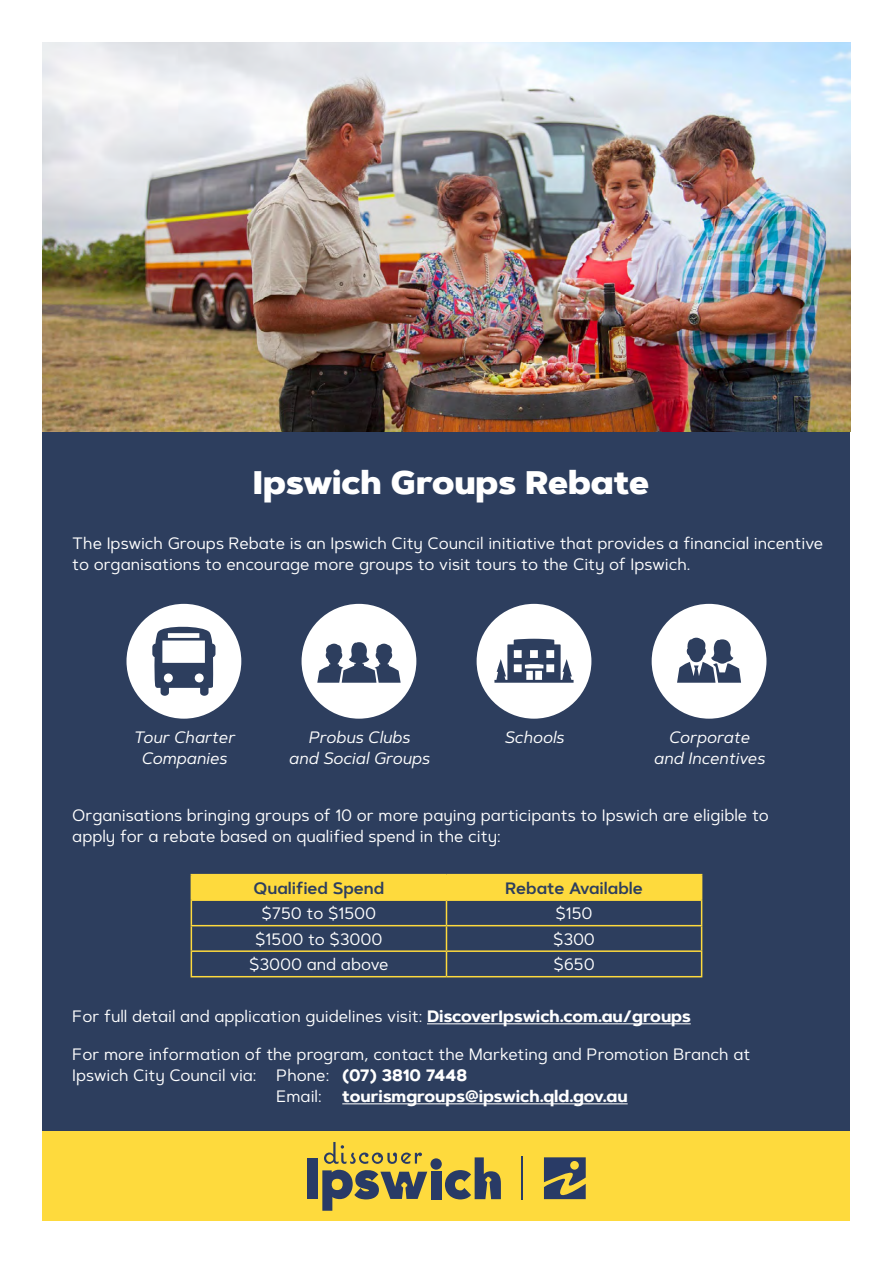
<style>
.page{position:relative;width:893px;height:1263px;background:#fff}
.page>*{position:absolute;margin:0;border:0;box-sizing:border-box;transform-origin:0 0}
.t1{font:900 32.7px "Artegra Sans Alt";color:#fff}
.t2{font:16.5px/21px "Artegra Sans Alt";color:#fff}
.t3{font:italic 16.5px/21px "Artegra Sans Alt";color:#fff;text-align:center}
.t4{font:700 16.5px "Artegra Sans Alt";color:#fff}
.t5{font:600 16.5px "Artegra Sans Alt";color:#2d3e5e}
.s1{font-weight:700}
.s2{font-weight:400}
</style>
<div class="page">
<div style="left:43px;top:432px;width:807px;height:699px;background:#2d3e5e"></div>
<img style="left:43px;top:43px;width:807px;height:389px">
<div style="left:43px;top:1131px;width:807px;height:89px;background:#feda3d"></div>
<hr style="left:191px;top:874px;width:255px;height:1px;background:#feda3d">
<hr style="left:446px;top:874px;width:256px;height:1px;background:#feda3d">
<svg style="left:191px;top:875px;width:511px;height:101px"></svg>
<hr style="left:191px;top:976px;width:255px;height:1px;background:#feda3d">
<hr style="left:446px;top:976px;width:256px;height:1px;background:#feda3d">
<hr style="left:427px;top:1023px;width:264px;height:1px;background:#fff">
<hr style="left:342px;top:1103px;width:286px;height:1px;background:#fff">
<div style="left:126px;top:604px;width:115px;height:115px;background:#fff;border-radius:50%"></div>
<svg style="left:152px;top:626px;width:63px;height:70px"></svg>
<div style="left:302px;top:604px;width:114px;height:115px;background:#fff;border-radius:50%"></div>
<svg style="left:317px;top:642px;width:84px;height:41px"></svg>
<div style="left:652px;top:604px;width:114px;height:115px;background:#fff;border-radius:50%"></div>
<svg style="left:677px;top:638px;width:64px;height:45px"></svg>
<div style="left:477px;top:604px;width:114px;height:115px;background:#fff;border-radius:50%"></div>
<svg style="left:494px;top:639px;width:80px;height:44px"></svg>
<svg style="left:544px;top:1157px;width:42px;height:43px"></svg>
<div style="left:307px;top:1159px;width:11px;height:40px;background:#293b66"></div>
<svg style="left:322px;top:1142px;width:179px;height:69px"></svg>
<hr style="left:522px;top:1156px;width:1px;height:43px;background:#293b66">
<p class="t1" style="left:253px;top:458px;width:398px">Ipswich Groups Rebate</p>
<p class="t2" style="left:72px;top:532px;width:752px">The Ipswich Groups Rebate is an Ipswich City Council initiative that provides a financial incentive to organisations to encourage more groups to visit tours to the City of Ipswich.</p>
<p class="t3" style="left:133px;top:726px;width:103px">Tour Charter<br>Companies</p>
<p class="t3" style="left:289px;top:726px;width:142px">Probus Clubs<br>and Social Groups</p>
<p class="t3" style="left:654px;top:726px;width:112px">Corporate and Incentives</p>
<p class="t3" style="left:504px;top:726px;width:61px">Schools</p>
<p class="t2" style="left:72px;top:804px;width:698px">Organisations bringing groups of 10 or more paying participants to Ipswich are eligible to apply for a rebate based on qualified spend in the city:</p>
<p class="t5" style="left:253px;top:876px;width:132px">Qualified Spend</p>
<p class="t5" style="left:505px;top:876px;width:139px">Rebate Available</p>
<p class="t2" style="left:262px;top:902px;width:116px">$750 to $1500</p>
<p class="t2" style="left:555px;top:902px;width:39px">$150</p>
<p class="t2" style="left:255px;top:928px;width:129px">$1500 to $3000</p>
<p class="t2" style="left:553px;top:928px;width:44px">$300</p>
<p class="t2" style="left:249px;top:953px;width:141px">$3000 and above</p>
<p class="t2" style="left:553px;top:953px;width:43px">$650</p>
<p class="t2" style="left:72px;top:1005px;width:620px">For full detail and application guidelines visit: <span class="s1">DiscoverIpswich.com.au/groups</span></p>
<p class="t2" style="left:72px;top:1043px;width:679px">For more information of the program, contact the Marketing and Promotion Branch at</p>
<p class="t2" style="left:72px;top:1064px;width:396px">Ipswich City Council via: Phone: <span class="s1">(07) 3810 7448</span></p>
<p class="t4" style="left:276px;top:1084px;width:353px"><span class="s2">Email:</span> tourismgroups@ipswich.qld.gov.au</p>
</div>
